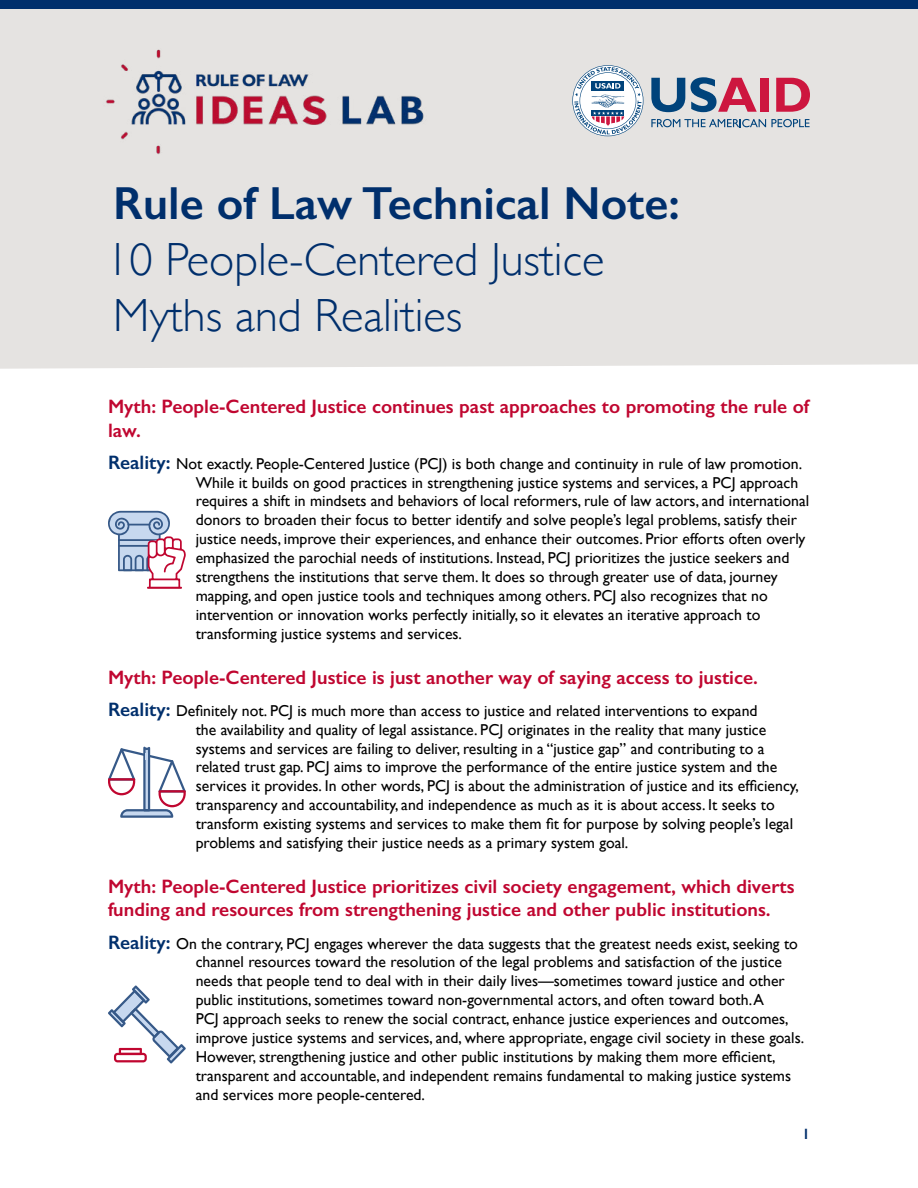
<style>
.page{position:relative;width:918px;height:1188px;background:#fff}
.page>*{position:absolute;margin:0;border:0;box-sizing:border-box;transform-origin:0 0}
.t1{font:300 46.5px/55.8px "Gill Sans";color:#002f6c}
.t2{font:600 19.5px/23.4px "Gill Sans";color:#c00630}
.t3{font:600 19.5px "Gill Sans";color:#002f6c}
.t4{font:15.75px/18.9px "Gill Sans";color:#000}
.t5{font:600 15px "Gill Sans";color:#002f6c}
.s1{font-weight:600}
.s2{font-weight:400;font-size:15.75px;color:#000}
</style>
<div class="page">
<div style="left:0;top:8px;width:918px;height:361px;background:#e5e3e1"></div>
<svg style="left:651px;top:78px;width:34px;height:34px"></svg>
<svg style="left:651px;top:119px;width:159px;height:8px"></svg>
<svg style="left:691px;top:77px;width:66px;height:35px;background:#a7849c"></svg>
<div style="left:760px;top:78px;width:9px;height:34px;background:#cd163f"></div>
<svg style="left:776px;top:78px;width:34px;height:34px"></svg>
<svg style="left:572px;top:65px;width:71px;height:71px"></svg>
<img style="left:67px;top:11px;width:397px;height:179px">
<div style="left:0;top:0;width:918px;height:8px;background:#002f6c"></div>
<svg style="left:108px;top:511px;width:78px;height:78px"></svg>
<svg style="left:108px;top:747px;width:78px;height:71px"></svg>
<svg style="left:108px;top:985px;width:78px;height:78px"></svg>
<h1 class="t1" style="left:106px;top:174px;width:575px"><span class="s1">Rule of Law Technical Note:<br></span>10 People-Centered Justice<br>Myths and Realities</h1>
<h2 class="t2" style="left:108px;top:395px;width:703px">Myth: People-Centered Justice continues past approaches to promoting the rule of law.</h2>
<h3 class="t3" style="left:108px;top:450px;width:64px">Reality:</h3>
<p class="t4" style="left:196px;top:454px;width:615px;text-indent:-20px">Not exactly. People-Centered Justice (PCJ) is both change and continuity in rule of law promotion.<br>While it builds on good practices in strengthening justice systems and services, a PCJ approach requires a shift in mindsets and behaviors of local reformers, rule of law actors, and international donors to broaden their focus to better identify and solve people’s legal problems, satisfy their justice needs, improve their experiences, and enhance their outcomes. Prior efforts often overly emphasized the parochial needs of institutions. Instead, PCJ prioritizes the justice seekers and strengthens the institutions that serve them. It does so through greater use of data, journey mapping, and open justice tools and techniques among others. PCJ also recognizes that no intervention or innovation works perfectly initially, so it elevates an iterative approach to transforming justice systems and services.</p>
<h2 class="t2" style="left:108px;top:665px;width:651px">Myth: People-Centered Justice is just another way of saying access to justice.</h2>
<h3 class="t3" style="left:108px;top:697px;width:81px">Reality: <span class="s2">D</span></h3>
<p class="t4" style="left:196px;top:701px;width:605px;text-indent:-8px">efinitely not. PCJ is much more than access to justice and related interventions to expand<br>the availability and quality of legal assistance. PCJ originates in the reality that many justice systems and services are failing to deliver, resulting in a “justice gap” and contributing to a related trust gap. PCJ aims to improve the performance of the entire justice system and the services it provides. In other words, PCJ is about the administration of justice and its efficiency, transparency and accountability, and independence as much as it is about access. It seeks to transform existing systems and services to make them fit for purpose by solving people’s legal problems and satisfying their justice needs as a primary system goal.</p>
<h2 class="t2" style="left:108px;top:875px;width:688px">Myth: People-Centered Justice prioritizes civil society engagement, which diverts funding and resources from strengthening justice and other public institutions.</h2>
<h3 class="t3" style="left:108px;top:930px;width:64px">Reality:</h3>
<p class="t4" style="left:196px;top:934px;width:610px;text-indent:-20px">On the contrary, PCJ engages wherever the data suggests that the greatest needs exist, seeking to channel resources toward the resolution of the legal problems and satisfaction of the justice needs that people tend to deal with in their daily lives—sometimes toward justice and other public institutions, sometimes toward non-governmental actors, and often toward both.A<br>PCJ approach seeks to renew the social contract, enhance justice experiences and outcomes, improve justice systems and services, and, where appropriate, engage civil society in these goals.<br>However, strengthening justice and other public institutions by making them more efficient, transparent and accountable, and independent remains fundamental to making justice systems and services more people-centered.</p>
<p class="t5" style="left:802px;top:1125px;width:9px">1</p>
</div>
